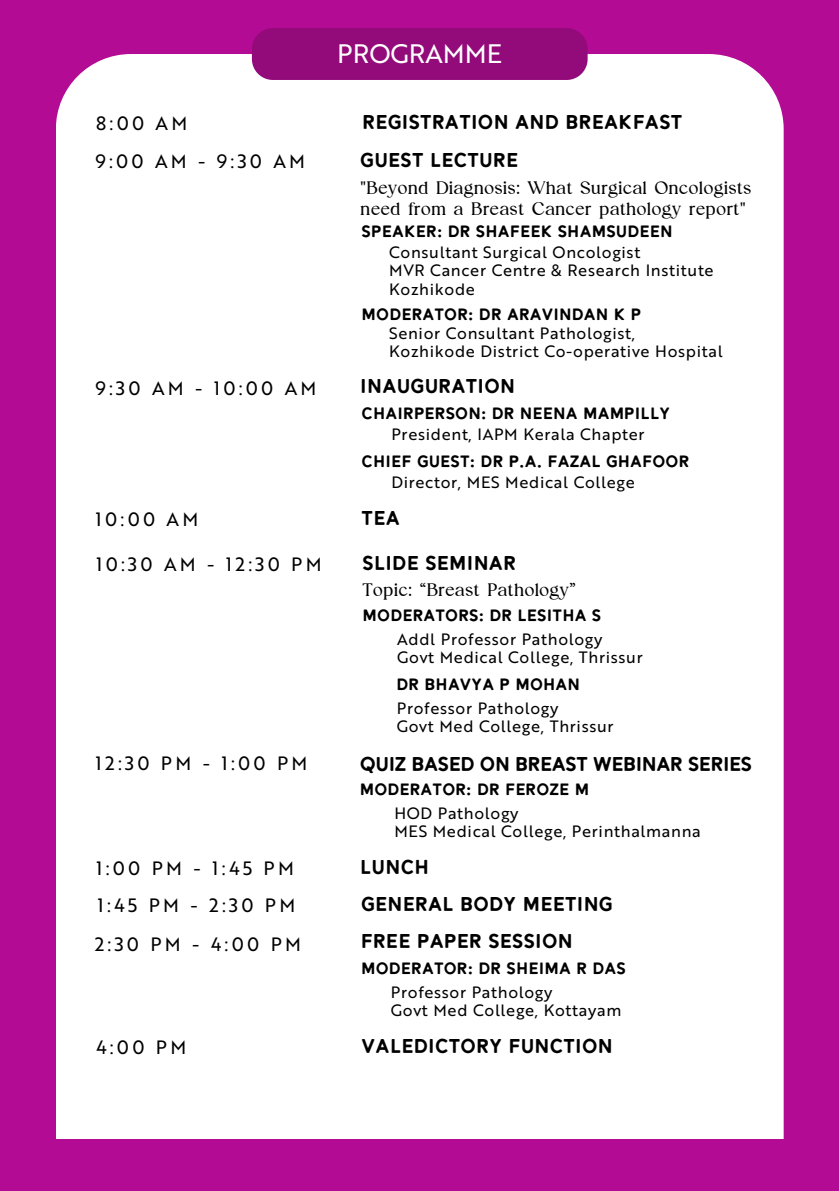
<style>
.page{position:relative;width:839px;height:1191px;background:#fff}
.page>*{position:absolute;margin:0;border:0;box-sizing:border-box;transform-origin:0 0}
.t1{font:26px "Brother 1816 Regular";color:#fff}
.t2{font:800 24px "Alesand Round";letter-spacing:.04em;color:#000}
.t3{font:800 24px "Alesand Round";letter-spacing:.015em;color:#000}
.t4{font:800 20px "Alesand Round";letter-spacing:.04em;color:#000}
.t5{font:18.8px "Brother 1816 Regular";letter-spacing:.17em;color:#000}
.t6{font:18px/21px "Editorial Today";letter-spacing:.04em;color:#000}
.t7{font:16px/18.6px "Brother 1816 Regular";letter-spacing:.04em;color:#000}
</style>
<div class="page">
<div style="left:0;top:0;width:838px;height:1191px;background:#b40b95"></div>
<div style="left:56px;top:54px;width:727px;height:1085px;background:#fff"></div>
<div style="left:252px;top:28px;width:335px;height:52px;background:#930b7a"></div>
<p class="t1" style="left:337px;top:34px;width:166px">PROGRAMME</p>
<h2 class="t5" style="left:96px;top:110px;width:93px">8:00 AM</h2>
<h4 class="t2" style="left:363px;top:110px;width:320px">REGISTRATION AND BREAKFAST</h4>
<h1 class="t5" style="left:96px;top:148px;width:211px">9:00 AM - 9:30 AM</h1>
<h2 class="t2" style="left:360px;top:148px;width:159px">GUEST LECTURE</h2>
<p class="t6" style="left:360px;top:177px;width:392px">"Beyond Diagnosis: What Surgical Oncologists need from a Breast Cancer pathology report"</p>
<p class="t4" style="left:362px;top:221px;width:312px">SPEAKER: DR SHAFEEK SHAMSUDEEN</p>
<h4 class="t7" style="left:389px;top:241px;width:252px">Consultant Surgical Oncologist</h4>
<h4 class="t7" style="left:389px;top:260px;width:326px">MVR Cancer Centre &amp; Research Institute</h4>
<h1 class="t7" style="left:389px;top:279px;width:87px">Kozhikode</h1>
<p class="t7" style="left:389px;top:323px;width:247px">Senior Consultant Pathologist,</p>
<p class="t7" style="left:389px;top:341px;width:335px">Kozhikode District Co-operative Hospital</p>
<h1 class="t4" style="left:362px;top:304px;width:280px">MODERATOR: DR ARAVINDAN K P</h1>
<p class="t5" style="left:96px;top:374px;width:222px">9:30 AM - 10:00 AM</p>
<h4 class="t2" style="left:360px;top:374px;width:156px">INAUGURATION</h4>
<p class="t4" style="left:362px;top:403px;width:309px">CHAIRPERSON: DR NEENA MAMPILLY</p>
<p class="t7" style="left:391px;top:424px;width:255px">President, IAPM Kerala Chapter</p>
<h1 class="t4" style="left:362px;top:451px;width:328px">CHIEF GUEST: DR P.A. FAZAL GHAFOOR</h1>
<h4 class="t7" style="left:391px;top:472px;width:245px">Director, MES Medical College</h4>
<h4 class="t5" style="left:96px;top:506px;width:104px">10:00 AM</h4>
<h5 class="t2" style="left:362px;top:506px;width:39px">TEA</h5>
<p class="t5" style="left:96px;top:550px;width:227px">10:30 AM - 12:30 PM</p>
<p class="t5" style="left:96px;top:750px;width:213px">12:30 PM - 1:00 PM</p>
<h2 class="t2" style="left:363px;top:551px;width:154px">SLIDE SEMINAR</h2>
<p class="t6" style="left:363px;top:579px;width:214px">Topic: “Breast Pathology”</p>
<h4 class="t4" style="left:363px;top:605px;width:239px">MODERATORS: DR LESITHA S</h4>
<h1 class="t7" style="left:397px;top:628px;width:207px">Addl Professor Pathology</h1>
<h4 class="t7" style="left:397px;top:647px;width:247px">Govt Medical College, Thrissur</h4>
<p class="t4" style="left:397px;top:674px;width:184px">DR BHAVYA P MOHAN</p>
<p class="t7" style="left:397px;top:698px;width:163px">Professor Pathology</p>
<h4 class="t7" style="left:397px;top:716px;width:218px">Govt Med College, Thrissur</h4>
<h2 class="t3" style="left:360px;top:752px;width:393px">QUIZ BASED ON BREAST WEBINAR SERIES</h2>
<p class="t4" style="left:360px;top:779px;width:230px">MODERATOR: DR FEROZE M</p>
<p class="t7" style="left:394px;top:803px;width:308px">HOD Pathology<br>MES Medical College, Perinthalmanna</p>
<p class="t5" style="left:96px;top:855px;width:199px">1:00 PM - 1:45 PM</p>
<p class="t2" style="left:360px;top:854px;width:70px">LUNCH</p>
<h3 class="t5" style="left:97px;top:892px;width:199px">1:45 PM - 2:30 PM</h3>
<p class="t2" style="left:361px;top:892px;width:252px">GENERAL BODY MEETING</p>
<p class="t5" style="left:95px;top:930px;width:208px">2:30 PM - 4:00 PM</p>
<h4 class="t4" style="left:361px;top:958px;width:265px">MODERATOR: DR SHEIMA R DAS</h4>
<h1 class="t7" style="left:391px;top:982px;width:163px">Professor Pathology</h1>
<p class="t7" style="left:391px;top:1000px;width:232px">Govt Med College, Kottayam</p>
<p class="t5" style="left:96px;top:1034px;width:92px">4:00 PM</p>
<p class="t2" style="left:362px;top:1034px;width:252px">VALEDICTORY FUNCTION</p>
<p class="t2" style="left:361px;top:929px;width:213px">FREE PAPER SESSION</p>
</div>
